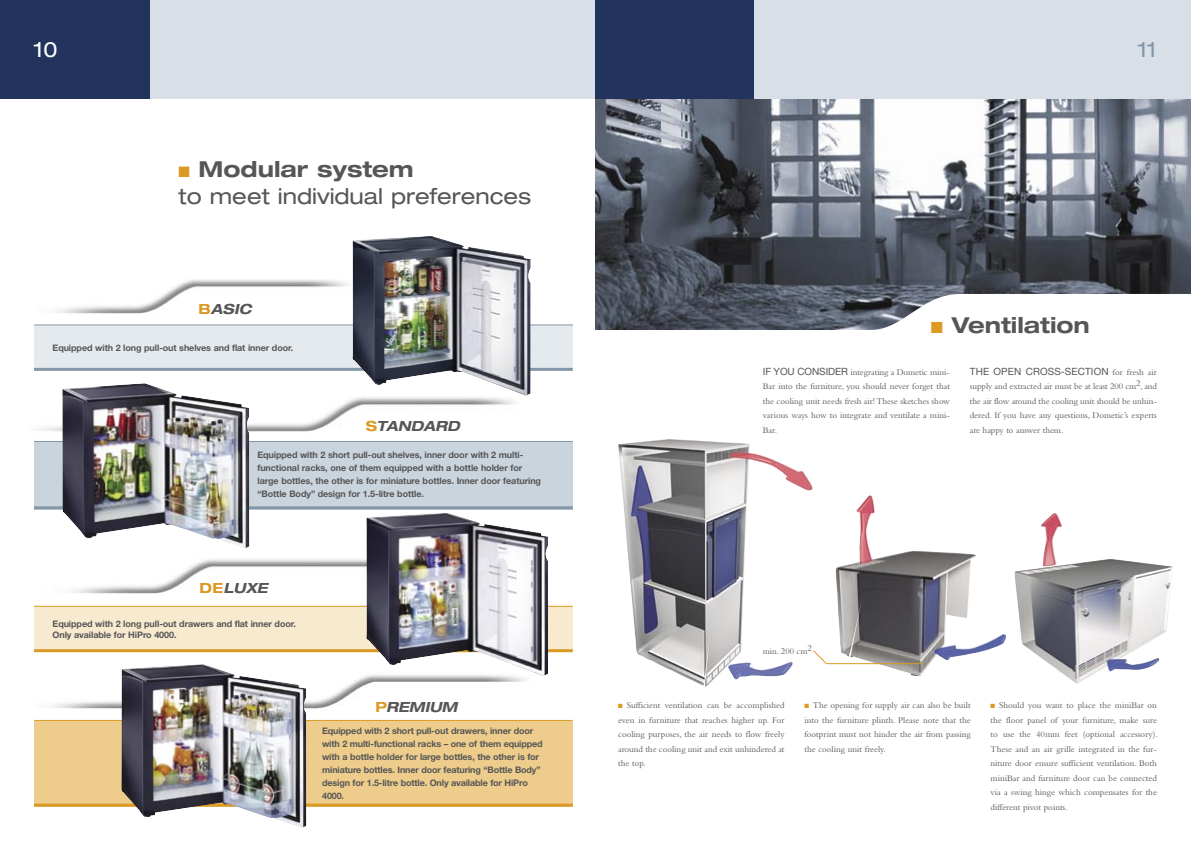
<style>
.page{position:relative;width:1191px;height:842px;background:#fff}
.page>*{position:absolute;margin:0;border:0;box-sizing:border-box;transform-origin:0 0}
.t1{font:expanded 22px "Helvetica Neue LT Std";color:#565656}
.t2{font:700 expanded 22px "Helvetica Neue LT Std";color:#565656}
.t3{font:expanded 21px "Helvetica Neue LT Std";color:#fff}
.t4{font:expanded 21px "Helvetica Neue LT Std";color:#8497a8}
.t5{font:italic 700 expanded 14px "Helvetica Neue LT Std";color:#565656}
.t6{font:10px "Helvetica Neue LT Std";letter-spacing:.01em;color:#565656}
.t7{font:9px/14.5px "Bembo Std";color:#565656;text-align:justify}
.t8{font:700 9px/13px "Helvetica Neue LT Std";letter-spacing:-.01em;color:#565656}
.s1{color:#da9a23}
.s2{font-style:normal;color:#da9a23}
.s3{font-family:"Helvetica Neue LT Std";font-size:10px}
.s4{font-family:"Bembo Std";font-size:9px}
</style>
<div class="page">
<img style="left:595px;top:99px;width:596px;height:230px">
<div style="left:0;top:0;width:1191px;height:99px;background:#d8dfe6"></div>
<div style="left:0;top:0;width:150px;height:99px;background:#22345e"></div>
<div style="left:595px;top:0;width:159px;height:99px;background:#22345e"></div>
<svg style="left:870px;top:294px;width:321px;height:36px"></svg>
<div style="left:34px;top:442px;width:539px;height:68px;background:#cad4dd"></div>
<img style="left:37px;top:397px;width:478px;height:35px">
<hr style="left:34px;top:441px;width:539px;height:1px;background:#8497a8">
<hr style="left:34px;top:506px;width:539px;height:3px;background:#8497a8">
<div style="left:34px;top:607px;width:539px;height:43px;background:#f8eacf"></div>
<img style="left:69px;top:559px;width:297px;height:35px">
<hr style="left:34px;top:606px;width:539px;height:1px;background:#da9a23">
<hr style="left:34px;top:649px;width:539px;height:3px;background:#da9a23">
<div style="left:34px;top:721px;width:539px;height:86px;background:#edcc8c"></div>
<img style="left:306px;top:676px;width:219px;height:33px">
<hr style="left:34px;top:720px;width:539px;height:1px;background:#da9a23">
<hr style="left:34px;top:804px;width:539px;height:3px;background:#da9a23">
<img style="left:62px;top:383px;width:187px;height:165px">
<img style="left:366px;top:513px;width:182px;height:163px">
<div style="left:34px;top:325px;width:539px;height:43px;background:#e5eaee"></div>
<img style="left:53px;top:279px;width:295px;height:35px">
<hr style="left:34px;top:325px;width:539px;height:1px;background:#8497a8">
<hr style="left:34px;top:368px;width:539px;height:3px;background:#8497a8">
<img style="left:352px;top:236px;width:178px;height:160px">
<img style="left:121px;top:664px;width:185px;height:164px">
<img style="left:618px;top:439px;width:195px;height:248px">
<img style="left:835px;top:495px;width:170px;height:181px">
<hr style="left:826px;top:663px;width:96px;height:1px;background:#da9a23">
<svg style="left:812px;top:649px;width:15px;height:16px"></svg>
<img style="left:1014px;top:513px;width:159px;height:171px">
<p class="t3" style="left:34px;top:37px;width:25px">10</p>
<p class="t4" style="left:1138px;top:37px;width:20px">11</p>
<p class="t2" style="left:179px;top:156px;width:237px"><span class="s1">■</span> Modular system</p>
<p class="t1" style="left:179px;top:183px;width:354px">to meet individual preferences</p>
<p class="t5" style="left:198px;top:300px;width:54px"><span class="s2">B</span>ASIC</p>
<p class="t8" style="left:53px;top:341px;width:242px">Equipped with 2 long pull-out shelves and flat inner door.</p>
<p class="t5" style="left:366px;top:418px;width:95px"><span class="s2">S</span>TANDARD</p>
<p class="t8" style="left:257px;top:448px;width:285px">Equipped with 2 short pull-out shelves, inner door with 2 multi&shy;functional racks, one of them equipped with a bottle holder for large bottles, the other is for miniature bottles. Inner door featuring “Bottle Body” design for 1.5-litre bottle.</p>
<p class="t5" style="left:200px;top:579px;width:70px"><span class="s2">DE</span>LUXE</p>
<p class="t8" style="left:53px;top:618px;width:245px;line-height:11px">Equipped with 2 long pull-out drawers and flat inner door.<br>Only available for HiPro 4000.</p>
<p class="t5" style="left:375px;top:698px;width:83px"><span class="s2">P</span>REMIUM</p>
<p class="t8" style="left:322px;top:724px;width:222px">Equipped with 2 short pull-out drawers, inner door with 2 multi-functional racks – one of them equipped with a bottle holder for large bottles, the other is for miniature bottles. Inner door featuring “Bottle Body” design for 1.5-litre bottle. Only available for HiPro 4000.</p>
<p class="t2" style="left:930px;top:311px;width:161px"><span class="s1">■</span> Ventilation</p>
<p class="t7" style="left:763px;top:364px;width:189px"><span class="s3">IF YOU CONSIDER</span> integrating a Dometic mini-Bar into the furniture, you should never forget that the cooling unit needs fresh air! These sketches show various ways how to integrate and ventilate a mini-Bar.</p>
<p class="t6" style="left:969px;top:365px;width:189px">THE OPEN CROSS-SECTION <span class="s4">for fresh air</span></p>
<p class="t7" style="left:969px;top:379px;width:189px">supply and extracted air must be at least 200 cm2, and the air flow around the cooling unit should be unhin&shy;dered. If you have any questions, Dometic’s experts are happy to answer them.</p>
<p class="t7" style="left:763px;top:644px;width:51px">min. 200 cm2</p>
<p class="t7" style="left:618px;top:698px;width:168px"><span class="s1">■</span> Sufficient ventilation can be accomplished even in furniture that reaches higher up. For cooling purposes, the air needs to flow freely around the cooling unit and exit unhindered at the top.</p>
<p class="t7" style="left:804px;top:698px;width:168px"><span class="s1">■</span> The opening for supply air can also be built into the furniture plinth. Please note that the footprint must not hinder the air from passing the cooling unit freely.</p>
<p class="t7" style="left:990px;top:698px;width:169px"><span class="s1">■</span> Should you want to place the miniBar on the floor panel of your furniture, make sure to use the 40mm feet (optional accessory).<br>These and an air grille integrated in the fur&shy;niture door ensure sufficient ventilation. Both miniBar and furniture door can be connected via a swing hinge which compensates for the different pivot points.</p>
</div>
